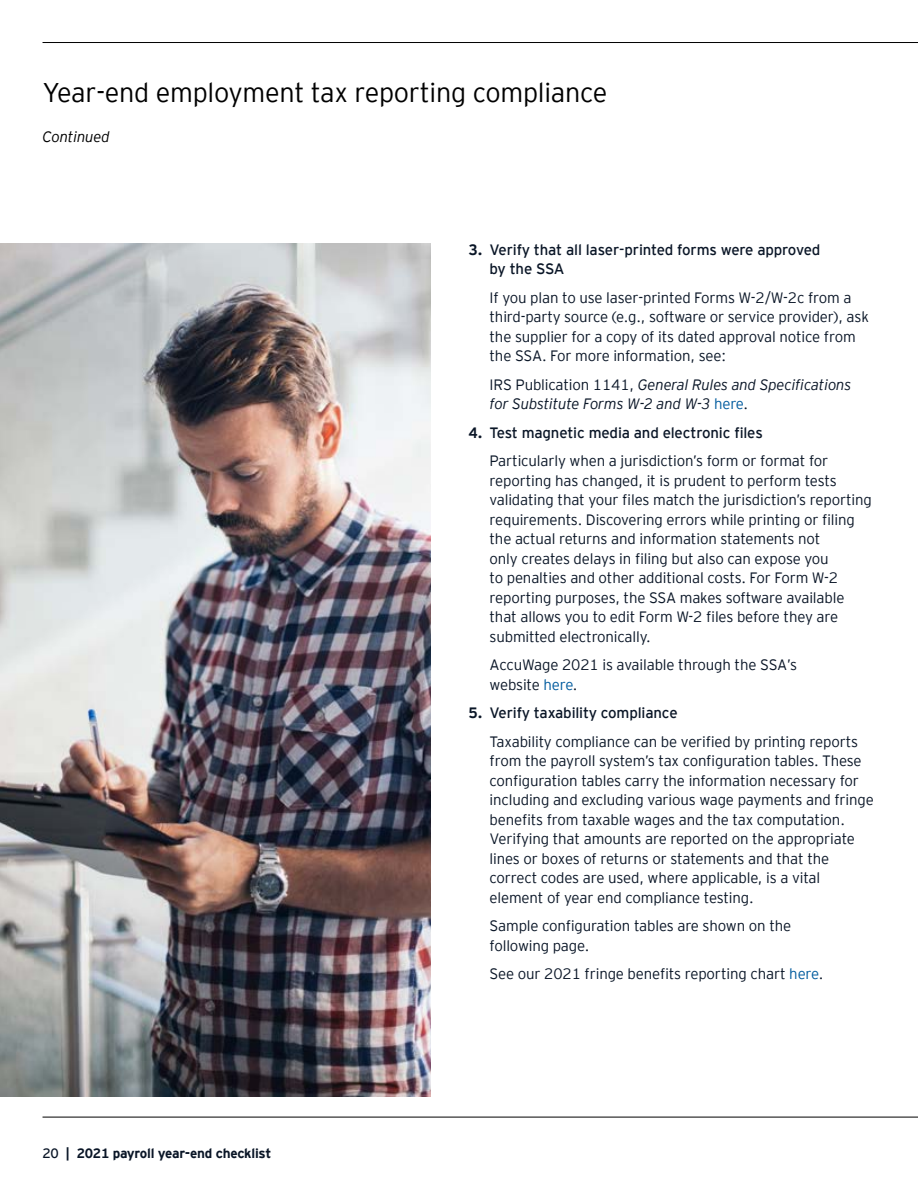
<style>
.page{position:relative;width:918px;height:1188px;background:#fff}
.page>*{position:absolute;margin:0;border:0;box-sizing:border-box;transform-origin:0 0}
.t1{font:300 27px "EY Interstate";letter-spacing:-.01em;color:#000}
.t2{font:300 15px/19.5px "EY Interstate";letter-spacing:-.01em;color:#0a1627}
.t3{font:italic 300 15px/19.5px "EY Interstate";letter-spacing:-.01em;color:#0a1627}
.t4{font:15px/19.5px "EY Interstate";letter-spacing:-.01em;color:#0a1627}
.t5{font:italic 300 15px "EY Interstate";letter-spacing:-.01em;color:#000}
.t6{font:700 13.5px "EY Interstate";letter-spacing:-.02em;color:#0a1627}
.s1{font-weight:400}
.s2{font-weight:700}
.s3{font-style:normal}
.s4{font-style:normal;color:#005b9e}
.s5{color:#005b9e}
</style>
<div class="page">
<hr style="left:43px;top:42px;width:875px;height:1px;background:#000">
<hr style="left:43px;top:1117px;width:875px;height:1px;background:#000">
<img style="left:0;top:243px;width:430px;height:854px">
<h1 class="t1" style="left:43px;top:74px;width:566px">Year-end employment tax reporting compliance</h1>
<p class="t5" style="left:43px;top:126px;width:69px">Continued</p>
<p class="t6" style="left:43px;top:1144px;width:230px"><span class="s1">20</span> | 2021 payroll year‑end checklist</p>
<p class="t4" style="left:490px;top:239px;width:332px;text-indent:-21px"><span class="s2">3.</span> Verify that all laser-printed forms were approved by the SSA</p>
<p class="t2" style="left:490px;top:287px;width:381px">If you plan to use laser-printed Forms W-2/W-2c from a third-party source (e.g., software or service provider), ask the supplier for a copy of its dated approval notice from the SSA. For more information, see:</p>
<p class="t3" style="left:490px;top:374px;width:363px"><span class="s3">IRS Publication 1141,</span> General Rules and Specifications for Substitute Forms W-2 and W-3 <span class="s4">here</span><span class="s3">.</span></p>
<p class="t2" style="left:490px;top:418px;width:340px;line-height:28.5px;text-indent:-21px"><span class="s2">4.</span> <span class="s1">Test magnetic media and electronic files<br></span>Particularly when a jurisdiction’s form or format for</p>
<p class="t2" style="left:490px;top:470px;width:384px">reporting has changed, it is prudent to perform tests validating that your files match the jurisdiction’s reporting requirements. Discovering errors while printing or filing the actual returns and information statements not<br>only creates delays in filing but also can expose you<br>to penalties and other additional costs. For Form W-2 reporting purposes, the SSA makes software available that allows you to edit Form W-2 files before they are submitted electronically.</p>
<p class="t2" style="left:490px;top:655px;width:309px">AccuWage 2021 is available through the SSA’s website <span class="s5">here</span>.</p>
<p class="t2" style="left:490px;top:698px;width:370px;line-height:28.5px;text-indent:-21px"><span class="s2">5.</span> <span class="s1">Verify taxability compliance<br></span>Taxability compliance can be verified by printing reports</p>
<p class="t2" style="left:490px;top:751px;width:386px">from the payroll system’s tax configuration tables. These configuration tables carry the information necessary for including and excluding various wage payments and fringe benefits from taxable wages and the tax computation.<br>Verifying that amounts are reported on the appropriate lines or boxes of returns or statements and that the correct codes are used, where applicable, is a vital element of year end compliance testing.</p>
<p class="t2" style="left:490px;top:916px;width:303px">Sample configuration tables are shown on the following page.</p>
<p class="t2" style="left:490px;top:964px;width:335px">See our 2021 fringe benefits reporting chart <span class="s5">here</span>.</p>
</div>
